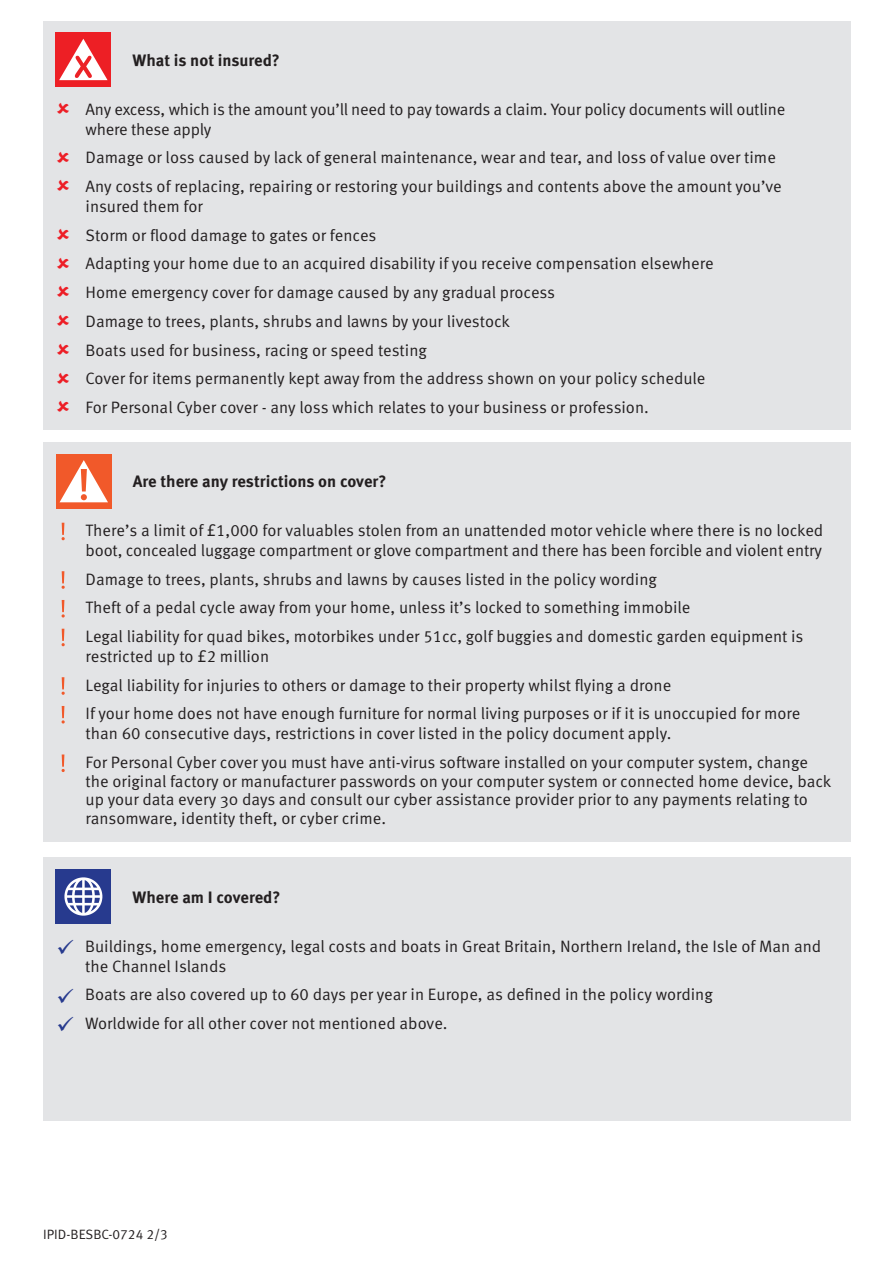
<style>
.page{position:relative;width:893px;height:1263px;background:#fff}
.page>*{position:absolute;margin:0;border:0;box-sizing:border-box;transform-origin:0 0}
.t1{font:16.5px/19.8px "Meta Pro";color:#231f20}
.t2{font:700 16.5px "Meta Pro";color:#231f20}
.t3{font:13.5px "Meta Pro";color:#231f20}
.s1{color:#273a8e}
</style>
<div class="page">
<div style="left:43px;top:857px;width:807px;height:264px;background:#e3e4e6"></div>
<div style="left:44px;top:442px;width:807px;height:400px;background:#e3e4e6"></div>
<div style="left:43px;top:21px;width:807px;height:408px;background:#e3e4e6"></div>
<div style="left:56px;top:33px;width:55px;height:54px;background:#ed1f25"></div>
<svg style="left:59px;top:39px;width:49px;height:41px"></svg>
<div style="left:56px;top:454px;width:56px;height:54px;background:#f1592a"></div>
<svg style="left:60px;top:460px;width:48px;height:42px"></svg>
<svg style="left:62px;top:523px;width:3px;height:17px"></svg>
<svg style="left:62px;top:571px;width:3px;height:18px"></svg>
<svg style="left:62px;top:600px;width:3px;height:17px"></svg>
<svg style="left:62px;top:629px;width:3px;height:17px"></svg>
<svg style="left:62px;top:677px;width:3px;height:18px"></svg>
<svg style="left:62px;top:706px;width:3px;height:17px"></svg>
<svg style="left:62px;top:754px;width:3px;height:18px"></svg>
<div style="left:56px;top:869px;width:55px;height:54px;background:#273a8e"></div>
<svg style="left:64px;top:877px;width:38px;height:39px"></svg>
<h4 class="t2" style="left:133px;top:50px;width:149px">What is not insured?</h4>
<p class="t1" style="left:86px;top:100px;width:701px">Any excess, which is the amount you’ll need to pay towards a claim. Your policy documents will outline where these apply</p>
<p class="t1" style="left:86px;top:148px;width:692px">Damage or loss caused by lack of general maintenance, wear and tear, and loss of value over time</p>
<p class="t1" style="left:86px;top:177px;width:698px">Any costs of replacing, repairing or restoring your buildings and contents above the amount you’ve insured them for</p>
<p class="t1" style="left:86px;top:226px;width:292px">Storm or food damage to gates or fences</p>
<p class="t1" style="left:86px;top:254px;width:630px">Adapting your home due to an acquired disability if you receive compensation elsewhere</p>
<p class="t1" style="left:86px;top:283px;width:471px">Home emergency cover for damage caused by any gradual process</p>
<p class="t1" style="left:86px;top:312px;width:426px">Damage to trees, plants, shrubs and lawns by your livestock</p>
<p class="t1" style="left:86px;top:340px;width:343px">Boats used for business, racing or speed testing</p>
<p class="t1" style="left:86px;top:369px;width:621px">Cover for items permanently kept away from the address shown on your policy schedule</p>
<p class="t1" style="left:86px;top:398px;width:565px">For Personal Cyber cover - any loss which relates to your business or profession.</p>
<h4 class="t2" style="left:133px;top:471px;width:255px">Are there any restrictions on cover?</h4>
<p class="t1" style="left:86px;top:521px;width:739px">There’s a limit of £1,000 for valuables stolen from an unattended motor vehicle where there is no locked boot, concealed luggage compartment or glove compartment and there has been forcible and violent entry</p>
<p class="t1" style="left:86px;top:569px;width:573px">Damage to trees, plants, shrubs and lawns by causes listed in the policy wording</p>
<p class="t1" style="left:86px;top:598px;width:606px">Theft of a pedal cycle away from your home, unless it’s locked to something immobile</p>
<p class="t1" style="left:86px;top:627px;width:719px">Legal liability for quad bikes, motorbikes under 51cc, golf buggies and domestic garden equipment is restricted up to £2 million</p>
<p class="t1" style="left:86px;top:675px;width:587px">Legal liability for injuries to others or damage to their property whilst fying a drone</p>
<p class="t1" style="left:86px;top:704px;width:716px">If your home does not have enough furniture for normal living purposes or if it is unoccupied for more than 60 consecutive days, restrictions in cover listed in the policy document apply.</p>
<p class="t1" style="left:86px;top:753px;width:747px;line-height:18.8px">For Personal Cyber cover you must have anti-virus software installed on your computer system, change the original factory or manufacturer passwords on your computer system or connected home device, back up your data every 30 days and consult our cyber assistance provider prior to any payments relating to ransomware, identity theft, or cyber crime.</p>
<h4 class="t2" style="left:133px;top:886px;width:149px">Where am I covered?</h4>
<p class="t1" style="left:85px;top:937px;width:738px;text-indent:-28px"><span class="s1">✓</span> Buildings, home emergency, legal costs and boats in Great Britain, Northern Ireland, the Isle of Man and the Channel Islands</p>
<p class="t1" style="left:57px;top:985px;width:658px"><span class="s1">✓</span> Boats are also covered up to 60 days per year in Europe, as defned in the policy wording</p>
<p class="t1" style="left:57px;top:1014px;width:392px"><span class="s1">✓</span> Worldwide for all other cover not mentioned above.</p>
<p class="t3" style="left:43px;top:1225px;width:126px">IPID-BESBC-0724 2/3</p>
</div>
